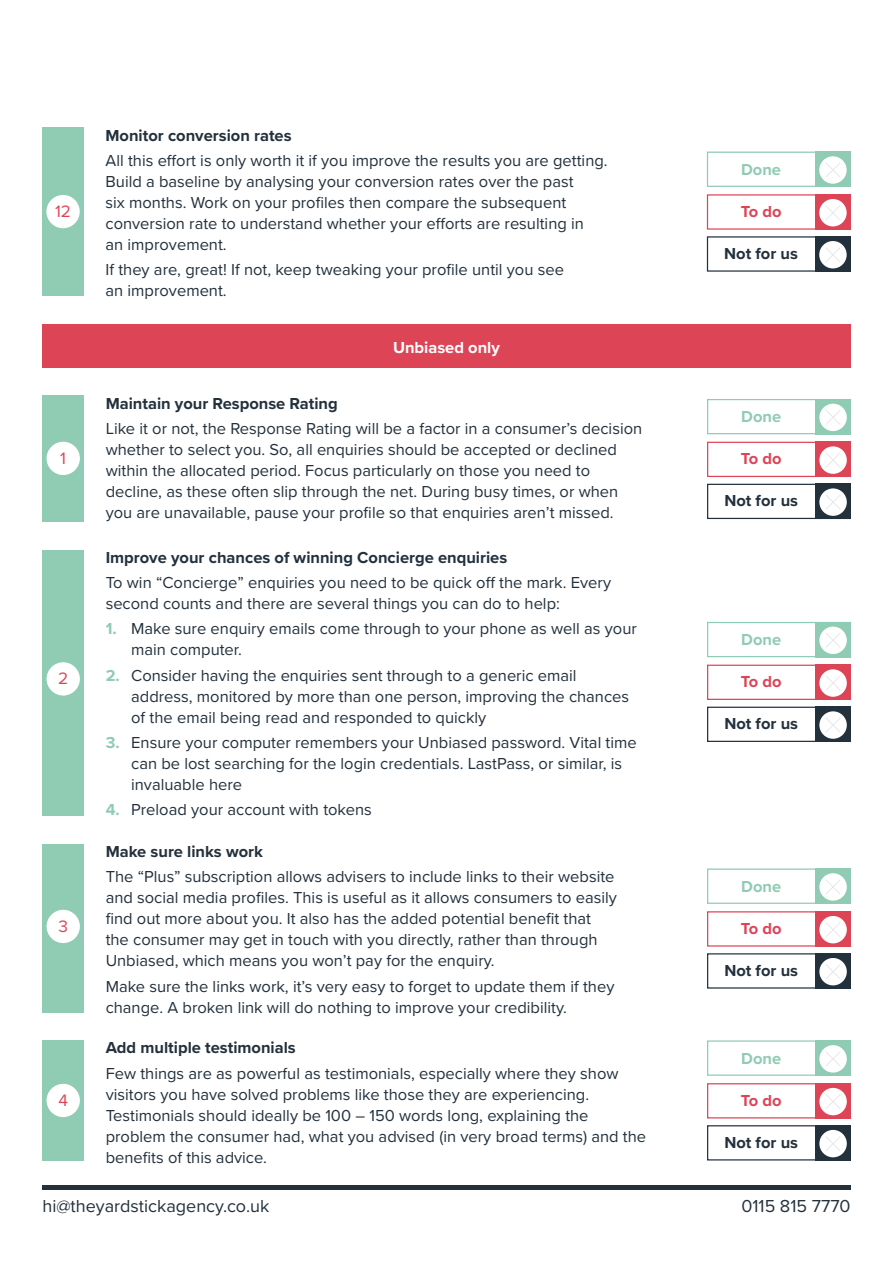
<style>
.page{position:relative;width:893px;height:1263px;background:#fff}
.page>*{position:absolute;margin:0;border:0;box-sizing:border-box;transform-origin:0 0}
.t1{font:18px "Proxima Nova";color:#23313d}
.t2{font:17.1px "Proxima Nova";color:#dd4557}
.t3{font:16.5px/21px "Proxima Nova";color:#23313d}
.t4{font:700 16.5px "Proxima Nova";color:#23313d}
.t5{font:700 16.5px "Proxima Nova";color:#90cbb3}
.t6{font:700 16.5px "Proxima Nova";letter-spacing:-.05em;color:#dd4557}
.t7{font:700 16.5px "Proxima Nova";color:#fff}
.s1{font-weight:700;color:#90cbb3}
</style>
<div class="page">
<div style="left:815px;top:622px;width:36px;height:35px;background:#90cbb3"></div>
<div style="left:819px;top:627px;width:28px;height:27px;background:#fff;border-radius:50%"></div>
<svg style="left:826px;top:633px;width:14px;height:15px"></svg>
<div style="left:815px;top:665px;width:36px;height:35px;background:#dd4557"></div>
<div style="left:819px;top:669px;width:28px;height:28px;background:#fff;border-radius:50%"></div>
<svg style="left:826px;top:676px;width:14px;height:14px"></svg>
<div style="left:815px;top:707px;width:36px;height:35px;background:#23313d"></div>
<div style="left:819px;top:711px;width:28px;height:28px;background:#fff;border-radius:50%"></div>
<svg style="left:826px;top:718px;width:14px;height:14px"></svg>
<div style="left:707px;top:707px;width:144px;height:35px;border:1px solid #23313d"></div>
<div style="left:707px;top:665px;width:144px;height:35px;border:1px solid #dd4557"></div>
<div style="left:707px;top:622px;width:144px;height:35px;border:1px solid #90cbb3"></div>
<div style="left:815px;top:1040px;width:36px;height:36px;background:#90cbb3"></div>
<div style="left:819px;top:1045px;width:28px;height:27px;background:#fff;border-radius:50%"></div>
<svg style="left:826px;top:1052px;width:14px;height:14px"></svg>
<div style="left:815px;top:1083px;width:36px;height:35px;background:#dd4557"></div>
<div style="left:819px;top:1088px;width:28px;height:27px;background:#fff;border-radius:50%"></div>
<svg style="left:826px;top:1094px;width:14px;height:15px"></svg>
<div style="left:815px;top:1125px;width:36px;height:35px;background:#23313d"></div>
<div style="left:819px;top:1130px;width:28px;height:27px;background:#fff;border-radius:50%"></div>
<svg style="left:826px;top:1136px;width:14px;height:15px"></svg>
<div style="left:707px;top:1125px;width:144px;height:35px;border:1px solid #23313d"></div>
<div style="left:707px;top:1083px;width:144px;height:35px;border:1px solid #dd4557"></div>
<div style="left:707px;top:1040px;width:144px;height:36px;border:1px solid #90cbb3"></div>
<div style="left:815px;top:399px;width:36px;height:35px;background:#90cbb3"></div>
<div style="left:819px;top:404px;width:28px;height:27px;background:#fff;border-radius:50%"></div>
<svg style="left:826px;top:410px;width:14px;height:15px"></svg>
<div style="left:815px;top:442px;width:36px;height:35px;background:#dd4557"></div>
<div style="left:819px;top:446px;width:28px;height:28px;background:#fff;border-radius:50%"></div>
<svg style="left:826px;top:453px;width:14px;height:14px"></svg>
<div style="left:815px;top:484px;width:36px;height:35px;background:#23313d"></div>
<div style="left:819px;top:488px;width:28px;height:28px;background:#fff;border-radius:50%"></div>
<svg style="left:826px;top:495px;width:14px;height:14px"></svg>
<div style="left:707px;top:484px;width:144px;height:35px;border:1px solid #23313d"></div>
<div style="left:707px;top:442px;width:144px;height:35px;border:1px solid #dd4557"></div>
<div style="left:707px;top:399px;width:144px;height:35px;border:1px solid #90cbb3"></div>
<div style="left:815px;top:868px;width:36px;height:36px;background:#90cbb3"></div>
<div style="left:819px;top:873px;width:28px;height:28px;background:#fff;border-radius:50%"></div>
<svg style="left:826px;top:880px;width:14px;height:14px"></svg>
<div style="left:815px;top:911px;width:36px;height:35px;background:#dd4557"></div>
<div style="left:819px;top:916px;width:28px;height:27px;background:#fff;border-radius:50%"></div>
<svg style="left:826px;top:922px;width:14px;height:15px"></svg>
<div style="left:815px;top:953px;width:36px;height:35px;background:#23313d"></div>
<div style="left:819px;top:958px;width:28px;height:27px;background:#fff;border-radius:50%"></div>
<svg style="left:826px;top:964px;width:14px;height:15px"></svg>
<div style="left:707px;top:953px;width:144px;height:35px;border:1px solid #23313d"></div>
<div style="left:707px;top:911px;width:144px;height:35px;border:1px solid #dd4557"></div>
<div style="left:707px;top:868px;width:144px;height:36px;border:1px solid #90cbb3"></div>
<div style="left:43px;top:396px;width:41px;height:126px;background:#90cbb3"></div>
<div style="left:43px;top:324px;width:808px;height:44px;background:#dd4557"></div>
<div style="left:43px;top:844px;width:41px;height:169px;background:#90cbb3"></div>
<div style="left:43px;top:550px;width:41px;height:265px;background:#90cbb3"></div>
<div style="left:43px;top:1040px;width:41px;height:120px;background:#90cbb3"></div>
<div style="left:47px;top:442px;width:33px;height:33px;background:#fff;border-radius:50%"></div>
<div style="left:47px;top:910px;width:33px;height:33px;background:#fff;border-radius:50%"></div>
<div style="left:47px;top:662px;width:33px;height:33px;background:#fff;border-radius:50%"></div>
<div style="left:47px;top:1084px;width:33px;height:33px;background:#fff;border-radius:50%"></div>
<div style="left:815px;top:152px;width:36px;height:35px;background:#90cbb3"></div>
<div style="left:819px;top:156px;width:28px;height:28px;background:#fff;border-radius:50%"></div>
<svg style="left:826px;top:163px;width:14px;height:14px"></svg>
<div style="left:815px;top:194px;width:36px;height:36px;background:#dd4557"></div>
<div style="left:819px;top:199px;width:28px;height:27px;background:#fff;border-radius:50%"></div>
<svg style="left:826px;top:205px;width:14px;height:15px"></svg>
<div style="left:815px;top:236px;width:36px;height:36px;background:#23313d"></div>
<div style="left:819px;top:241px;width:28px;height:27px;background:#fff;border-radius:50%"></div>
<svg style="left:826px;top:247px;width:14px;height:15px"></svg>
<div style="left:707px;top:236px;width:144px;height:36px;border:1px solid #23313d"></div>
<div style="left:707px;top:194px;width:144px;height:36px;border:1px solid #dd4557"></div>
<div style="left:707px;top:152px;width:144px;height:35px;border:1px solid #90cbb3"></div>
<div style="left:43px;top:128px;width:41px;height:168px;background:#90cbb3"></div>
<div style="left:46px;top:195px;width:34px;height:33px;background:#fff;border-radius:50%"></div>
<hr style="left:43px;top:1185px;width:808px;height:4px;background:#23313d">
<p class="t2" style="left:55px;top:199px;width:17px">12</p>
<p class="t2" style="left:60px;top:445px;width:7px">1</p>
<p class="t2" style="left:58px;top:666px;width:12px">2</p>
<p class="t2" style="left:58px;top:913px;width:11px">3</p>
<p class="t2" style="left:58px;top:1087px;width:11px">4</p>
<p class="t4" style="left:106px;top:123px;width:188px">Monitor conversion rates</p>
<p class="t3" style="left:106px;top:149px;width:504px">All this effort is only worth it if you improve the results you are getting.<br>Build a baseline by analysing your conversion rates over the past<br>six months. Work on your profiles then compare the subsequent conversion rate to understand whether your efforts are resulting in<br>an improvement.</p>
<p class="t3" style="left:106px;top:258px;width:460px">If they are, great! If not, keep tweaking your profile until you see an improvement.</p>
<p class="t7" style="left:393px;top:335px;width:108px">Unbiased only</p>
<p class="t4" style="left:106px;top:391px;width:234px">Maintain your Response Rating</p>
<p class="t3" style="left:106px;top:417px;width:538px">Like it or not, the Response Rating will be a factor in a consumer’s decision whether to select you. So, all enquiries should be accepted or declined within the allocated period. Focus particularly on those you need to decline, as these often slip through the net. During busy times, or when you are unavailable, pause your profile so that enquiries aren’t missed.</p>
<p class="t4" style="left:106px;top:545px;width:403px">Improve your chances of winning Concierge enquiries</p>
<p class="t3" style="left:106px;top:571px;width:507px">To win “Concierge” enquiries you need to be quick off the mark. Every second counts and there are several things you can do to help:</p>
<p class="t3" style="left:131px;top:618px;width:507px;text-indent:-26px"><span class="s1">1.</span> Make sure enquiry emails come through to your phone as well as your main computer.</p>
<p class="t3" style="left:131px;top:664px;width:499px;text-indent:-26px"><span class="s1">2.</span> Consider having the enquiries sent through to a generic email address, monitored by more than one person, improving the chances of the email being read and responded to quickly</p>
<p class="t3" style="left:131px;top:731px;width:507px;text-indent:-26px"><span class="s1">3.</span> Ensure your computer remembers your Unbiased password. Vital time can be lost searching for the login credentials. LastPass, or similar, is invaluable here</p>
<p class="t3" style="left:106px;top:798px;width:268px"><span class="s1">4.</span> Preload your account with tokens</p>
<p class="t4" style="left:106px;top:839px;width:159px">Make sure links work</p>
<p class="t3" style="left:106px;top:866px;width:513px">The “Plus” subscription allows advisers to include links to their website and social media profiles. This is useful as it allows consumers to easily find out more about you. It also has the added potential benefit that the consumer may get in touch with you directly, rather than through Unbiased, which means you won’t pay for the enquiry.</p>
<p class="t3" style="left:106px;top:975px;width:510px">Make sure the links work, it’s very easy to forget to update them if they change. A broken link will do nothing to improve your credibility.</p>
<p class="t4" style="left:106px;top:1036px;width:192px">Add multiple testimonials</p>
<p class="t3" style="left:106px;top:1062px;width:542px">Few things are as powerful as testimonials, especially where they show visitors you have solved problems like those they are experiencing.<br>Testimonials should ideally be 100 – 150 words long, explaining the problem the consumer had, what you advised (in very broad terms) and the benefits of this advice.</p>
<p class="t5" style="left:741px;top:157px;width:41px">Done</p>
<p class="t6" style="left:741px;top:199px;width:42px">To do</p>
<p class="t4" style="left:724px;top:241px;width:75px">Not for us</p>
<p class="t5" style="left:741px;top:404px;width:41px">Done</p>
<p class="t6" style="left:741px;top:447px;width:42px">To do</p>
<p class="t4" style="left:724px;top:489px;width:75px">Not for us</p>
<p class="t5" style="left:741px;top:627px;width:41px">Done</p>
<p class="t6" style="left:741px;top:669px;width:42px">To do</p>
<p class="t4" style="left:724px;top:711px;width:75px">Not for us</p>
<p class="t5" style="left:741px;top:874px;width:41px">Done</p>
<p class="t6" style="left:741px;top:916px;width:42px">To do</p>
<p class="t4" style="left:724px;top:958px;width:75px">Not for us</p>
<p class="t5" style="left:741px;top:1046px;width:41px">Done</p>
<p class="t6" style="left:741px;top:1088px;width:42px">To do</p>
<p class="t4" style="left:724px;top:1130px;width:75px">Not for us</p>
<p class="t1" style="left:43px;top:1193px;width:228px">hi@theyardstickagency.co.uk</p>
<p class="t1" style="left:741px;top:1193px;width:111px">0115 815 7770</p>
</div>
